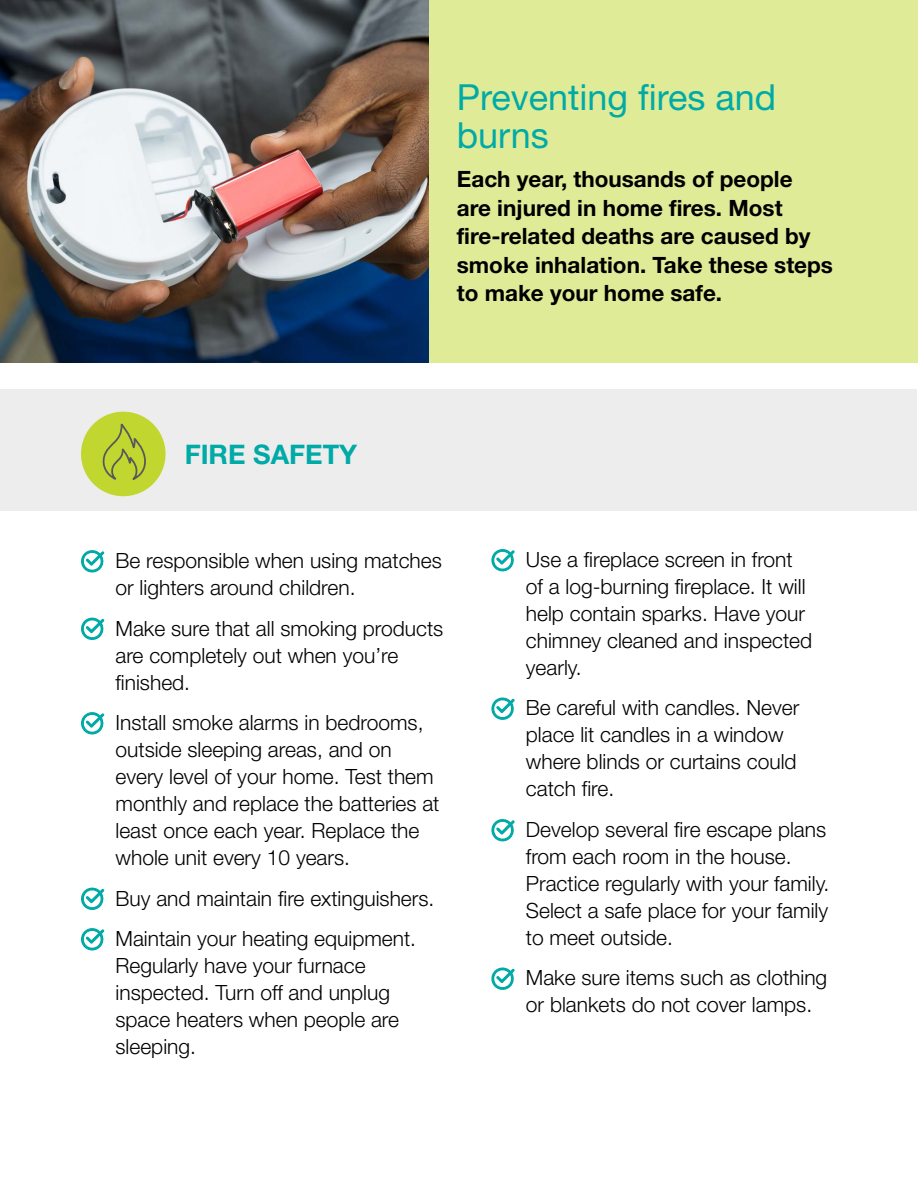
<style>
.page{position:relative;width:918px;height:1188px;background:#fff}
.page>*{position:absolute;margin:0;border:0;box-sizing:border-box;transform-origin:0 0}
.t1{font:36px/37.5px "Helvetica Neue";color:#00aaa6}
.t2{font:700 27px "Helvetica Neue";color:#00aaa6}
.t3{font:700 22.5px/28.5px "Helvetica Neue";color:#000}
.t4{font:300 21px/27px "Helvetica Neue";color:#000}
</style>
<div class="page">
<div style="left:426px;top:0;width:492px;height:363px;background:#e0eb97"></div>
<img style="left:0;top:0;width:429px;height:363px">
<div style="left:1px;top:389px;width:916px;height:122px;background:#ededee"></div>
<svg style="left:81px;top:550px;width:24px;height:23px"></svg>
<svg style="left:81px;top:617px;width:24px;height:23px"></svg>
<svg style="left:81px;top:712px;width:24px;height:23px"></svg>
<svg style="left:81px;top:887px;width:24px;height:23px"></svg>
<svg style="left:81px;top:928px;width:24px;height:23px"></svg>
<svg style="left:491px;top:549px;width:24px;height:23px"></svg>
<svg style="left:491px;top:697px;width:24px;height:23px"></svg>
<svg style="left:491px;top:819px;width:24px;height:23px"></svg>
<svg style="left:491px;top:967px;width:24px;height:23px"></svg>
<div style="left:81px;top:412px;width:85px;height:84px;background:#c1d72f;border-radius:50%"></div>
<svg style="left:100px;top:335px;width:47px;height:145px"></svg>
<h1 class="t1" style="left:457px;top:78px;width:321px">Preventing fires and burns</h1>
<p class="t3" style="left:457px;top:164px;width:378px">Each year, thousands of people<br>are injured in home fires. Most fire-related deaths are caused by smoke inhalation. Take these steps to make your home safe.</p>
<p class="t2" style="left:185px;top:438px;width:174px">FIRE SAFETY</p>
<p class="t4" style="left:116px;top:547px;width:328px">Be responsible when using matches or lighters around children.</p>
<p class="t4" style="left:116px;top:614px;width:329px">Make sure that all smoking products are completely out when you’re finished.</p>
<p class="t4" style="left:116px;top:709px;width:326px">Install smoke alarms in bedrooms, outside sleeping areas, and on every level of your home. Test them monthly and replace the batteries at least once each year. Replace the whole unit every 10 years.</p>
<p class="t4" style="left:116px;top:877px;width:320px;line-height:40.5px">Buy and maintain fire extinguishers.<br>Maintain your heating equipment.</p>
<p class="t4" style="left:116px;top:952px;width:285px">Regularly have your furnace inspected. Turn off and unplug space heaters when people are sleeping.</p>
<p class="t4" style="left:526px;top:546px;width:288px">Use a fireplace screen in front of a log-burning fireplace. It will help contain sparks. Have your chimney cleaned and inspected yearly.</p>
<p class="t4" style="left:526px;top:694px;width:275px">Be careful with candles. Never place lit candles in a window where blinds or curtains could catch fire.</p>
<p class="t4" style="left:526px;top:816px;width:305px">Develop several fire escape plans from each room in the house.<br>Practice regularly with your family.<br>Select a safe place for your family to meet outside.</p>
<p class="t4" style="left:526px;top:964px;width:303px">Make sure items such as clothing or blankets do not cover lamps.</p>
</div>
